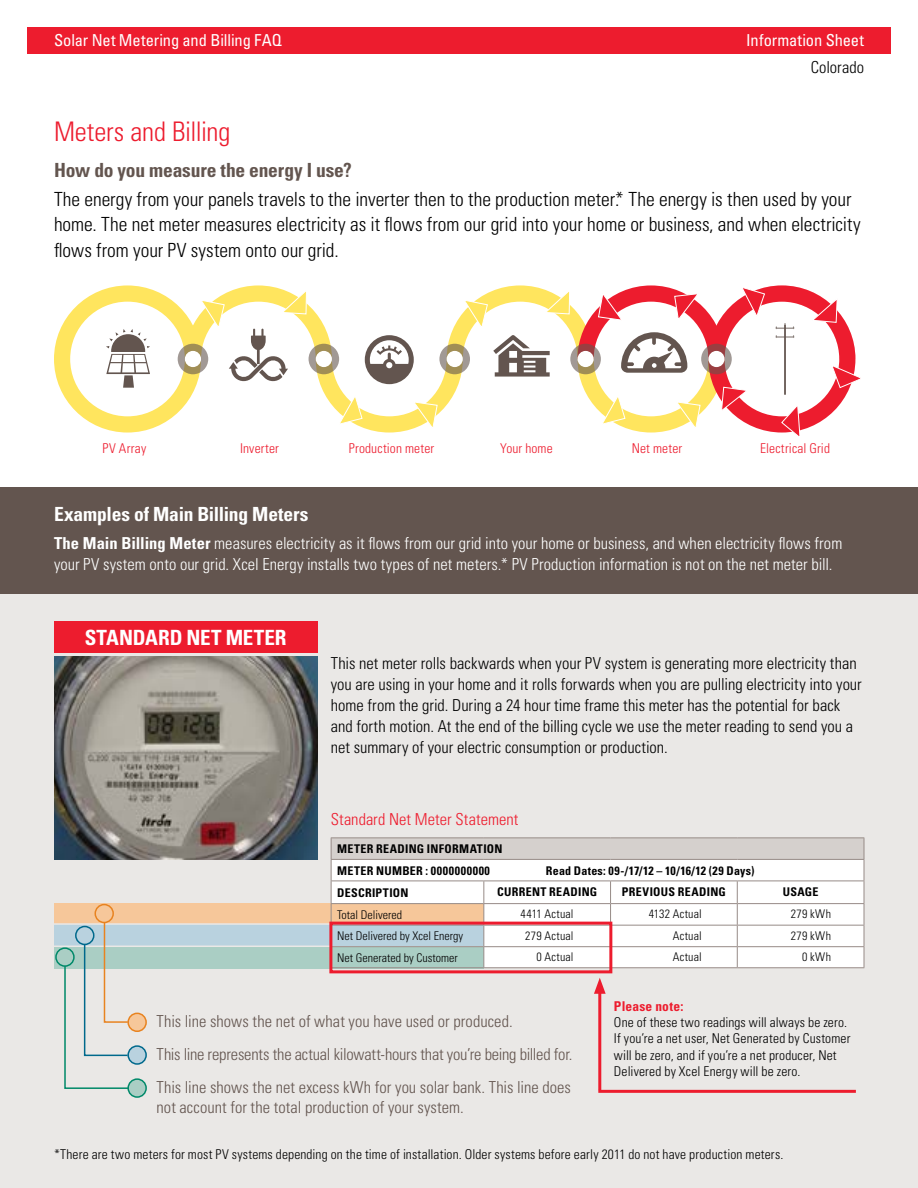
<style>
.page{position:relative;width:918px;height:1188px;background:#fff}
.page>*{position:absolute;margin:0;border:0;box-sizing:border-box;transform-origin:0 0}
.t1{font:300 condensed 27px "Univers LT Std";letter-spacing:-.01em;color:#ed1c2e}
.t2{font:700 condensed 21px "Univers LT Std";letter-spacing:-.005em;color:#fff}
.t3{font:300 condensed 19.5px/25.5px "Univers LT Std";color:#000}
.t4{font:700 condensed 19.5px "Univers LT Std";letter-spacing:-.01em;color:#63554f}
.t5{font:700 condensed 19.5px "Univers LT Std";letter-spacing:-.01em;color:#fff}
.t6{font:300 condensed 16.5px/21px "Univers LT Std";color:#000}
.t7{font:300 condensed 16.5px/21px "Univers LT Std";letter-spacing:.005em;color:#fff}
.t8{font:300 condensed 16.5px/33px "Univers LT Std";color:#63554f}
.t9{font:condensed 16.5px "Univers LT Std";letter-spacing:-.005em;color:#fff}
.t10{font:300 condensed 16.5px "Univers LT Std";letter-spacing:.005em;color:#ed1c2e}
.t11{font:300 condensed 13.5px/16.2px "Univers LT Std";letter-spacing:.015em;color:#000}
.t12{font:300 condensed 13.5px "Univers LT Std";letter-spacing:.01em;color:#ed1c2e}
.t13{font:700 condensed 13.5px "Univers LT Std";letter-spacing:.015em;color:#ed1c2e}
.t14{font:700 condensed 12px/21.6px "Univers LT Std";letter-spacing:.025em;color:#000}
.t15{font:300 condensed 12px "Univers LT Std";color:#000}
.t16{font:300 condensed 12px "Univers LT Std";letter-spacing:.02em;color:#000}
.t17{font:300 condensed 12px "Univers LT Std";letter-spacing:.025em;color:#000}
.s1{font-weight:700}
</style>
<div class="page">
<div style="left:0;top:488px;width:918px;height:112px;background:#63554f"></div>
<div style="left:0;top:594px;width:918px;height:594px;background:#eae8e6"></div>
<div style="left:54px;top:621px;width:263px;height:32px;background:#ed1c2e"></div>
<div style="left:27px;top:27px;width:864px;height:27px;background:#ed1c2e"></div>
<hr style="left:598px;top:1090px;width:258px;height:3px;background:#ed1c2e">
<hr style="left:598px;top:988px;width:3px;height:102px;background:#ed1c2e">
<svg style="left:594px;top:978px;width:12px;height:16px"></svg>
<div style="left:54px;top:903px;width:430px;height:21px;background:#f6c79a"></div>
<div style="left:54px;top:925px;width:430px;height:21px;background:#b9d2df"></div>
<div style="left:54px;top:947px;width:430px;height:21px;background:#aacec4"></div>
<hr style="left:52px;top:923px;width:279px;height:2px;background:#eae8e6">
<div style="left:331px;top:838px;width:533px;height:21px;background:#d5d0cd"></div>
<svg style="left:332px;top:860px;width:532px;height:107px;fill:#fff"></svg>
<hr style="left:331px;top:881px;width:153px;height:1px;background:#978b87">
<hr style="left:484px;top:881px;width:127px;height:1px;background:#978b87">
<hr style="left:611px;top:881px;width:126px;height:1px;background:#978b87">
<hr style="left:737px;top:881px;width:127px;height:1px;background:#978b87">
<hr style="left:331px;top:903px;width:153px;height:1px;background:#978b87">
<hr style="left:484px;top:903px;width:127px;height:1px;background:#978b87">
<hr style="left:611px;top:903px;width:126px;height:1px;background:#978b87">
<hr style="left:737px;top:903px;width:127px;height:1px;background:#978b87">
<hr style="left:611px;top:925px;width:126px;height:1px;background:#978b87">
<hr style="left:737px;top:925px;width:127px;height:1px;background:#978b87">
<hr style="left:331px;top:946px;width:153px;height:1px;background:#978b87">
<hr style="left:484px;top:946px;width:127px;height:1px;background:#978b87">
<svg style="left:483px;top:881px;width:1px;height:86px"></svg>
<hr style="left:611px;top:946px;width:126px;height:1px;background:#978b87">
<svg style="left:610px;top:881px;width:1px;height:41px"></svg>
<hr style="left:737px;top:946px;width:127px;height:1px;background:#978b87">
<svg style="left:737px;top:881px;width:1px;height:86px"></svg>
<hr style="left:331px;top:967px;width:153px;height:1px;background:#978b87">
<hr style="left:484px;top:967px;width:127px;height:1px;background:#978b87">
<hr style="left:611px;top:967px;width:126px;height:1px;background:#978b87">
<hr style="left:737px;top:967px;width:127px;height:1px;background:#978b87">
<hr style="left:331px;top:837px;width:153px;height:1px;background:#978b87">
<svg style="left:331px;top:838px;width:1px;height:84px"></svg>
<hr style="left:484px;top:837px;width:127px;height:1px;background:#978b87">
<hr style="left:611px;top:837px;width:126px;height:1px;background:#978b87">
<hr style="left:737px;top:837px;width:127px;height:1px;background:#978b87">
<svg style="left:864px;top:838px;width:1px;height:129px"></svg>
<hr style="left:331px;top:859px;width:153px;height:1px;background:#978b87">
<hr style="left:484px;top:859px;width:127px;height:1px;background:#978b87">
<hr style="left:611px;top:859px;width:126px;height:1px;background:#978b87">
<hr style="left:737px;top:859px;width:127px;height:1px;background:#978b87">
<div style="left:329px;top:922px;width:283px;height:51px;border:3px solid #ed1c2e"></div>
<div style="left:55px;top:947px;width:20px;height:20px;border:2px solid #008969;border-radius:50%"></div>
<div style="left:128px;top:1079px;width:18px;height:18px;background:#aacec4;border-radius:50%"></div>
<div style="left:127px;top:1078px;width:20px;height:20px;border:2px solid #008969;border-radius:50%"></div>
<div style="left:128px;top:1046px;width:18px;height:18px;background:#b9d2df;border-radius:50%"></div>
<div style="left:127px;top:1045px;width:20px;height:20px;border:2px solid #00698c;border-radius:50%"></div>
<div style="left:95px;top:904px;width:19px;height:19px;border:2px solid #e88320;border-radius:50%"></div>
<svg style="left:64px;top:921px;width:66px;height:169px"></svg>
<div style="left:128px;top:1013px;width:18px;height:18px;background:#f6c79a;border-radius:50%"></div>
<div style="left:127px;top:1013px;width:20px;height:19px;border:2px solid #e88320;border-radius:50%"></div>
<svg style="left:54px;top:285px;width:807px;height:151px"></svg>
<img style="left:54px;top:657px;width:263px;height:202px">
<p class="t9" style="left:54px;top:29px;width:229px">Solar Net Metering and Billing FAQ</p>
<p class="t9" style="left:746px;top:29px;width:119px">Information Sheet</p>
<p class="t6" style="left:811px;top:56px;width:55px">Colorado</p>
<h1 class="t1" style="left:54px;top:115px;width:178px">Meters and Billing</h1>
<p class="t4" style="left:54px;top:158px;width:299px">How do you measure the energy I use?</p>
<p class="t3" style="left:54px;top:186px;width:808px">The energy from your panels travels to the inverter then to the production meter*. The energy is then used by your home. The net meter measures electricity as it flows from our grid into your home or business, and when electricity flows from your PV system onto our grid.</p>
<p class="t12" style="left:103px;top:440px;width:45px">PV Array</p>
<p class="t12" style="left:240px;top:440px;width:40px">Inverter</p>
<p class="t12" style="left:349px;top:440px;width:87px">Production meter</p>
<p class="t12" style="left:500px;top:440px;width:54px">Your home</p>
<p class="t12" style="left:632px;top:440px;width:52px">Net meter</p>
<p class="t12" style="left:760px;top:440px;width:71px">Electrical Grid</p>
<p class="t5" style="left:54px;top:502px;width:256px">Examples of Main Billing Meters</p>
<p class="t7" style="left:54px;top:533px;width:790px"><span class="s1">The Main Billing Meter</span> measures electricity as it flows from our grid into your home or business, and when electricity flows from your PV system onto our grid. Xcel Energy installs two types of net meters.* PV Production information is not on the net meter bill.</p>
<p class="t2" style="left:85px;top:625px;width:203px">STANDARD NET METER</p>
<p class="t6" style="left:331px;top:652px;width:533px">This net meter rolls backwards when your PV system is generating more electricity than you are using in your home and it rolls forwards when you are pulling electricity into your home from the grid. During a 24 hour time frame this meter has the potential for back and forth motion. At the end of the billing cycle we use the meter reading to send you a net summary of your electric consumption or production.</p>
<p class="t10" style="left:331px;top:809px;width:189px">Standard Net Meter Statement</p>
<p class="t14" style="left:337px;top:838px;width:167px">METER READING INFORMATION<br>METER NUMBER : 0000000000</p>
<p class="t14" style="left:546px;top:859px;width:210px">Read Dates: 09-/17/12 – 10/16/12 (29 Days)</p>
<p class="t14" style="left:337px;top:881px;width:73px">DESCRIPTION</p>
<p class="t14" style="left:497px;top:880px;width:102px">CURRENT READING</p>
<p class="t14" style="left:622px;top:880px;width:106px">PREVIOUS READING</p>
<p class="t14" style="left:783px;top:880px;width:37px">USAGE</p>
<p class="t15" style="left:337px;top:907px;width:67px">Total Delivered</p>
<p class="t16" style="left:521px;top:907px;width:54px">4411 Actual</p>
<p class="t16" style="left:649px;top:907px;width:55px">4132 Actual</p>
<p class="t15" style="left:791px;top:907px;width:42px">279 kWh</p>
<p class="t15" style="left:337px;top:929px;width:127px">Net Delivered by Xcel Energy</p>
<p class="t17" style="left:525px;top:928px;width:50px">279 Actual</p>
<p class="t15" style="left:673px;top:928px;width:31px">Actual</p>
<p class="t15" style="left:791px;top:928px;width:42px">279 kWh</p>
<p class="t15" style="left:337px;top:950px;width:122px">Net Generated by Customer</p>
<p class="t15" style="left:536px;top:950px;width:39px">0 Actual</p>
<p class="t15" style="left:673px;top:950px;width:31px">Actual</p>
<p class="t15" style="left:802px;top:950px;width:30px">0 kWh</p>
<p class="t8" style="left:157px;top:1005px;width:417px">This line shows the net of what you have used or produced.<br>This line represents the actual kilowatt-hours that you’re being billed for.<br>This line shows the net excess kWh for you solar bank. This line does</p>
<p class="t8" style="left:157px;top:1090px;width:309px">not account for the total production of your system.</p>
<p class="t13" style="left:614px;top:998px;width:71px">Please note:</p>
<p class="t11" style="left:614px;top:1014px;width:238px">One of these two readings will always be zero.<br>If you’re a net user, Net Generated by Customer will be zero, and if you’re a net producer, Net Delivered by Xcel Energy will be zero.</p>
<p class="t11" style="left:54px;top:1147px;width:731px">*There are two meters for most PV systems depending on the time of installation. Older systems before early 2011 do not have production meters.</p>
</div>
